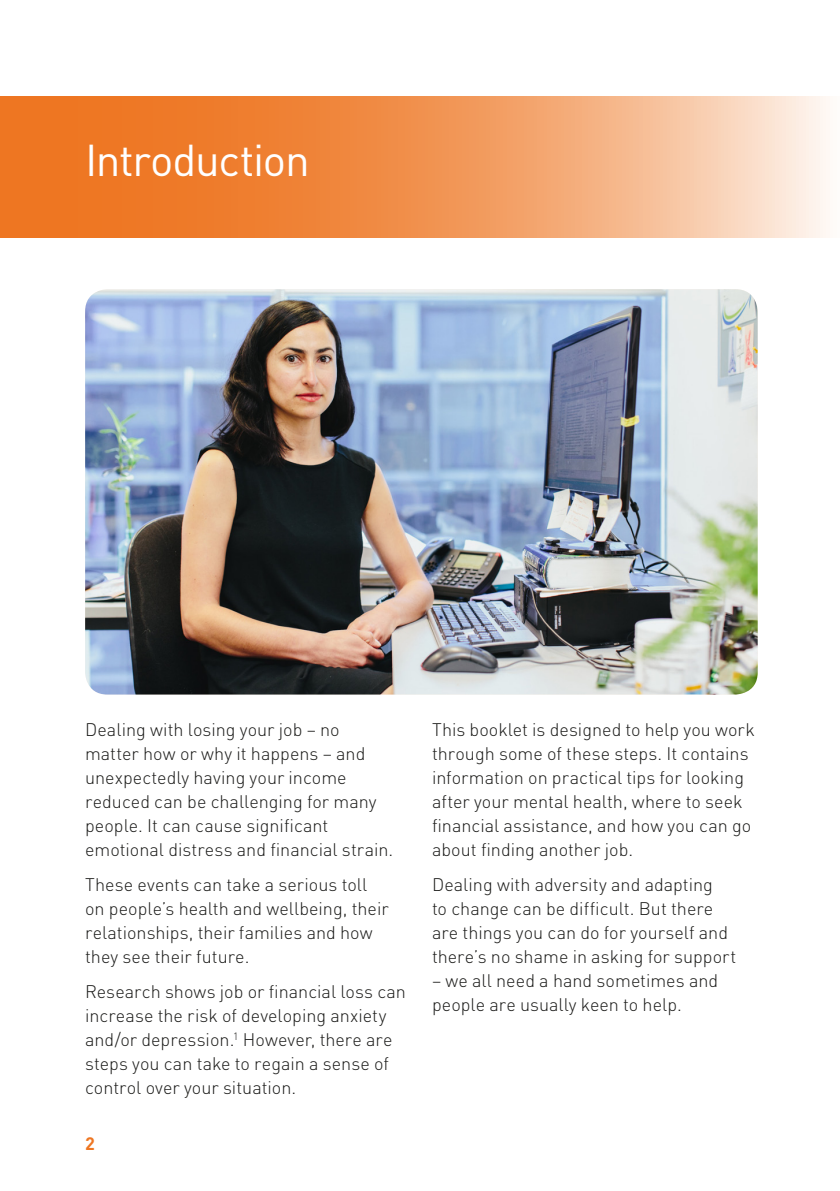
<style>
.page{position:relative;width:840px;height:1191px;background:#fff}
.page>*{position:absolute;margin:0;border:0;box-sizing:border-box;transform-origin:0 0}
.t1{font:44px "DIN";letter-spacing:-.03em;color:#fff}
.t2{font:300 18px/24px "DIN";color:#1a1a18}
.t3{font:700 17.8px "DIN";color:#ee7622}
</style>
<div class="page">
<hr style="left:839px;top:96px;width:1px;height:142px;background:#ee7622">
<svg style="left:0;top:96px;width:830px;height:142px;background:#f29d61"></svg>
<img style="left:85px;top:289px;width:672px;height:405px">
<h1 class="t1" style="left:85px;top:132px;width:226px">Introduction</h1>
<p class="t2" style="left:85px;top:717px;width:309px">Dealing with losing your job – no matter how or why it happens – and unexpectedly having your income reduced can be challenging for many people. It can cause signifcant emotional distress and fnancial strain.</p>
<p class="t2" style="left:85px;top:872px;width:305px">These events can take a serious toll on people’s health and wellbeing, their relationships, their families and how they see their future.</p>
<p class="t2" style="left:85px;top:979px;width:322px">Research shows job or fnancial loss can increase the risk of developing anxiety and/or depression.<sup>1</sup> However, there are steps you can take to regain a sense of control over your situation.</p>
<p class="t3" style="left:85px;top:1132px;width:11px">2</p>
<p class="t2" style="left:432px;top:717px;width:324px">This booklet is designed to help you work through some of these steps. It contains information on practical tips for looking after your mental health, where to seek fnancial assistance, and how you can go about fnding another job.</p>
<p class="t2" style="left:432px;top:872px;width:306px">Dealing with adversity and adapting<br>to change can be diffcult. But there are things you can do for yourself and there’s no shame in asking for support</p>
<p class="t2" style="left:432px;top:968px;width:288px">– we all need a hand sometimes and people are usually keen to help.</p>
</div>
